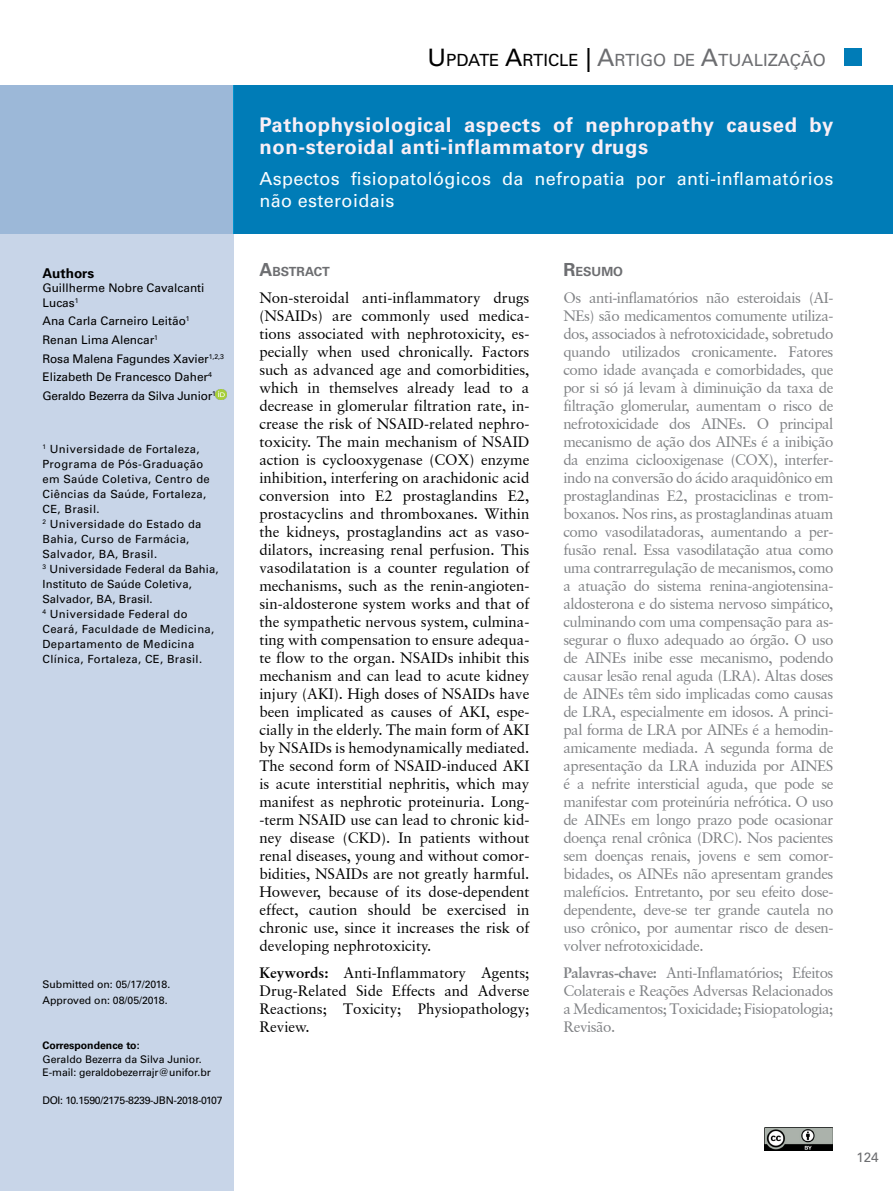
<style>
.page{position:relative;width:893px;height:1191px;background:#fff}
.page>*{position:absolute;margin:0;border:0;box-sizing:border-box;transform-origin:0 0}
.t1{font:700 20.25px/22.5px "Univers LT Std";letter-spacing:.03em;color:#f9eff6}
.t2{font:18px/21.6px "Univers LT Std";letter-spacing:.02em;color:#fafdff}
.t3{font:16.8px "Univers LT Std";color:#6d6e71}
.t4{font:15px/18px "Garamond Retrospective S Si";letter-spacing:-.03em;color:#808285;text-align:justify}
.t5{font:15px/18px "Garamond Retrospective S Si";color:#000;text-align:justify}
.t6{font:13.5px "Univers 65 Bold";color:#000}
.t7{font:13.5px "Univers LT Std";color:#6d6e71}
.t8{font:700 12.6px "Univers LT Std";color:#6d6e71}
.t9{font:11.85px/18.6px "Univers LT Std";color:#000}
.t10{font:11.25px/15px "Univers LT Std";letter-spacing:.03em;color:#000}
.t11{font:10.5px/15.6px "Univers LT Std";letter-spacing:-.01em;color:#000}
.t12{font:10.5px "Univers LT Std";letter-spacing:-.03em;color:#000}
.t13{font:700 10.5px "Univers LT Std";color:#000}
.s1{font-size:24px;color:#000}
.s2{color:#000}
.s3{font-size:24px}
.s4{font-size:18px}
.s5{font-weight:700}
</style>
<div class="page">
<div style="left:0;top:234px;width:234px;height:957px;background:#c8d5e8"></div>
<div style="left:234px;top:85px;width:659px;height:149px;background:#007cb7"></div>
<div style="left:0;top:85px;width:234px;height:149px;background:#9cb8d8"></div>
<div style="left:844px;top:49px;width:17px;height:17px;background:#007cb7"></div>
<svg style="left:216px;top:389px;width:10px;height:11px"></svg>
<img style="left:764px;top:1127px;width:68px;height:23px">
<p class="t6" style="left:43px;top:265px;width:53px">Authors</p>
<p class="t9" style="left:43px;top:281px;width:164px;line-height:14.4px">Guillherme Nobre Cavalcanti<br>Lucas<sup>1</sup></p>
<p class="t9" style="left:43px;top:312px;width:183px">Ana Carla Carneiro Leitão<sup>1<br></sup>Renan Lima Alencar<sup>1<br></sup>Rosa Malena Fagundes Xavier<sup>1,2,3<br></sup>Elizabeth De Francesco Daher<sup>4<br></sup>Geraldo Bezerra da Silva Junior<sup>1</sup></p>
<p class="t10" style="left:43px;top:441px;width:178px"><sup>1</sup> Universidade de Fortaleza,<br>Programa de Pós-Graduação em Saúde Coletiva, Centro de<br>Ciências da Saúde, Fortaleza,<br>CE, Brasil.<br><sup>2</sup> Universidade do Estado da<br>Bahia, Curso de Farmácia,<br>Salvador, BA, Brasil.<br><sup>3</sup> Universidade Federal da Bahia,<br>Instituto de Saúde Coletiva,<br>Salvador, BA, Brasil.<br><sup>4</sup> Universidade Federal do<br>Ceará, Faculdade de Medicina,<br>Departamento de Medicina<br>Clínica, Fortaleza, CE, Brasil.</p>
<p class="t11" style="left:43px;top:977px;width:129px">Submitted on: 05/17/2018.<br>Approved on: 08/05/2018.</p>
<p class="t13" style="left:43px;top:1039px;width:99px">Correspondence to:</p>
<p class="t11" style="left:43px;top:1052px;width:170px;line-height:13.5px">Geraldo Bezerra da Silva Junior.<br>E-mail: geraldobezerrajr@unifor.br</p>
<p class="t12" style="left:43px;top:1094px;width:181px">DOI: 10.1590/2175-8239-JBN-2018-0107</p>
<p class="t3" style="left:427px;top:50px;width:400px"><span class="s1">U</span><span class="s2">PDATE</span> <span class="s1">A</span><span class="s2">RTICLE</span> <span class="s1">|</span> <span class="s3">A</span>RTIGO DE <span class="s3">A</span>TUALIZAÇÃO</p>
<h1 class="t1" style="left:259px;top:113px;width:576px">Pathophysiological aspects of nephropathy caused by non-steroidal anti-inflammatory drugs</h1>
<p class="t2" style="left:259px;top:168px;width:576px">Aspectos fisiopatológicos da nefropatia por anti-inflamatórios não esteroidais</p>
<p class="t8" style="left:259px;top:264px;width:72px"><span class="s4">A</span>BSTRACT</p>
<p class="t5" style="left:259px;top:288px;width:272px">Non-steroidal anti-inflammatory drugs (NSAIDs) are commonly used medica&shy;tions associated with nephrotoxicity, es&shy;pecially when used chronically. Factors such as advanced age and comorbidities, which in themselves already lead to a decrease in glomerular filtration rate, in&shy;crease the risk of NSAID-related nephro&shy;toxicity. The main mechanism of NSAID action is cyclooxygenase (COX) enzyme inhibition, interfering on arachidonic acid conversion into E2 prostaglandins E2, prostacyclins and thromboxanes. Within the kidneys, prostaglandins act as vaso&shy;dilators, increasing renal perfusion. This vasodilatation is a counter regulation of mechanisms, such as the renin-angioten&shy;sin-aldosterone system works and that of the sympathetic nervous system, culmina&shy;ting with compensation to ensure adequa&shy;te flow to the organ. NSAIDs inhibit this mechanism and can lead to acute kidney injury (AKI). High doses of NSAIDs have been implicated as causes of AKI, espe&shy;cially in the elderly. The main form of AKI by NSAIDs is hemodynamically mediated.<br>The second form of NSAID-induced AKI is acute interstitial nephritis, which may manifest as nephrotic proteinuria. Long--term NSAID use can lead to chronic kid&shy;ney disease (CKD). In patients without renal diseases, young and without comor&shy;bidities, NSAIDs are not greatly harmful.<br>However, because of its dose-dependent effect, caution should be exercised in chronic use, since it increases the risk of developing nephrotoxicity.</p>
<p class="t5" style="left:259px;top:963px;width:271px"><span class="s5">Keywords:</span> Anti-Inflammatory Agents; Drug-Related Side Effects and Adverse Reactions; Toxicity; Physiopathology; Review.</p>
<p class="t8" style="left:563px;top:264px;width:61px"><span class="s4">R</span>ESUMO</p>
<p class="t4" style="left:563px;top:288px;width:272px">Os anti-inflamatórios não esteroidais (AI-NEs) são medicamentos comumente utiliza&shy;dos, associados à nefrotoxicidade, sobretudo quando utilizados cronicamente. Fatores como idade avançada e comorbidades, que por si só já levam à diminuição da taxa de filtração glomerular, aumentam o risco de nefrotoxicidade dos AINEs. O principal mecanismo de ação dos AINEs é a inibição da enzima ciclooxigenase (COX), interfer&shy;indo na conversão do ácido araquidônico em prostaglandinas E2, prostaciclinas e trom&shy;boxanos. Nos rins, as prostaglandinas atuam como vasodilatadoras, aumentando a per&shy;fusão renal. Essa vasodilatação atua como uma contrarregulação de mecanismos, como a atuação do sistema renina-angiotensina&shy;aldosterona e do sistema nervoso simpático, culminando com uma compensação para as&shy;segurar o fluxo adequado ao órgão. O uso de AINEs inibe esse mecanismo, podendo causar lesão renal aguda (LRA). Altas doses de AINEs têm sido implicadas como causas de LRA, especialmente em idosos. A princi&shy;pal forma de LRA por AINEs é a hemodin&shy;amicamente mediada. A segunda forma de apresentação da LRA induzida por AINES é a nefrite intersticial aguda, que pode se manifestar com proteinúria nefrótica. O uso de AINEs em longo prazo pode ocasionar doença renal crônica (DRC). Nos pacientes sem doenças renais, jovens e sem comor&shy;bidades, os AINEs não apresentam grandes malefícios. Entretanto, por seu efeito dose&shy;dependente, deve-se ter grande cautela no uso crônico, por aumentar risco de desen&shy;volver nefrotoxicidade.</p>
<p class="t4" style="left:563px;top:963px;width:271px"><span class="s5">Palavras-chave:</span> Anti-Inflamatórios; Efeitos Colaterais e Reações Adversas Relacionados a Medicamentos; Toxicidade; Fisiopatologia; Revisão.</p>
<p class="t7" style="left:856px;top:1149px;width:24px">124</p>
</div>
